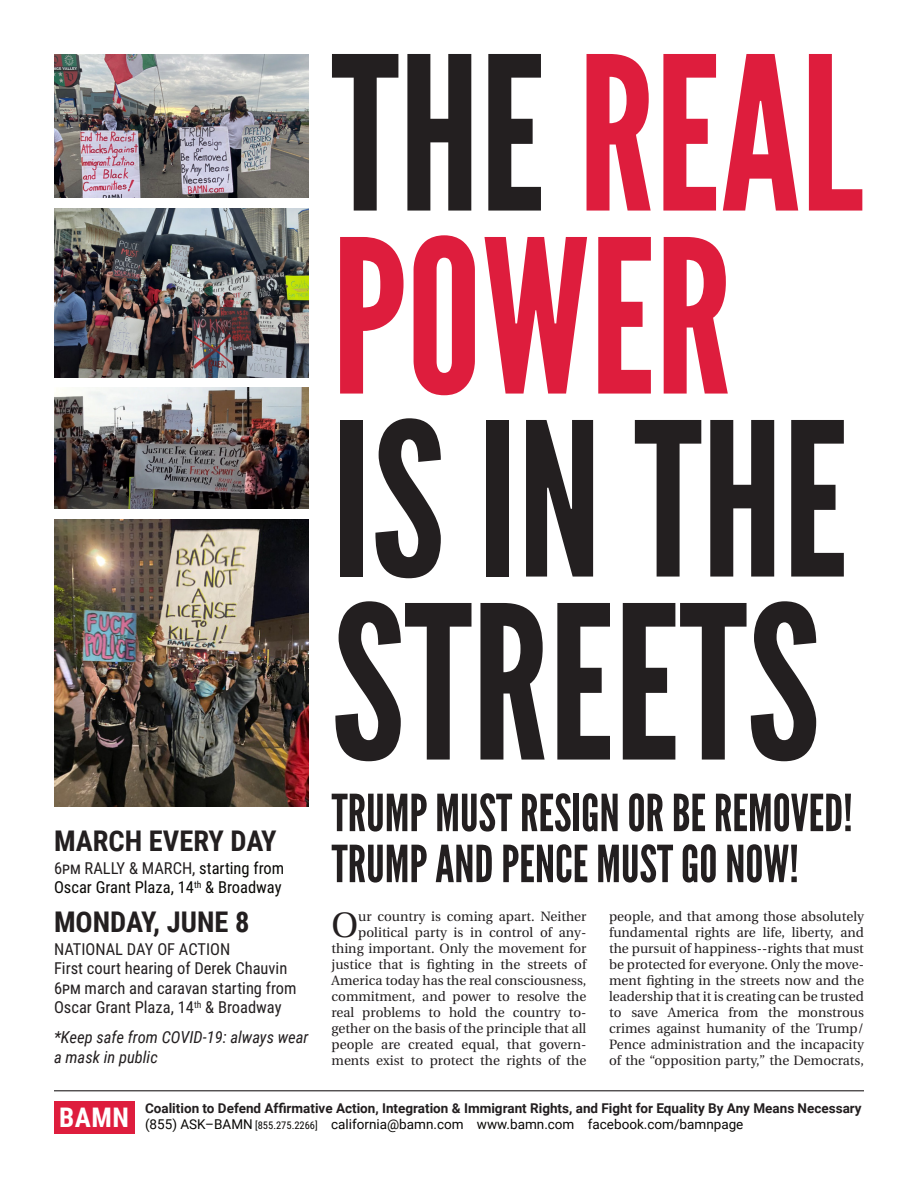
<style>
.page{position:relative;width:918px;height:1188px;background:#fff}
.page>*{position:absolute;margin:0;border:0;box-sizing:border-box;transform-origin:0 0}
.t1{font:213px/183px "League Gothic";color:#231f20}
.t2{font:213px/183px "League Gothic";color:#de1d3d}
.t3{font:51px/51px "League Gothic";color:#231f20}
.t4{font:35.1px "Heuristica";color:#231f20}
.t5{font:700 28.5px "Roboto Condensed";color:#231f20}
.t6{font:16.5px/19.5px "Roboto Condensed";color:#231f20}
.t7{font:16.5px/19.5px "Roboto Condensed";color:#080704}
.t8{font:italic 16.5px/19.5px "Roboto Condensed";color:#231f20}
.t9{font:13.5px/16px "Heuristica";color:#231f20;text-align:right}
.t10{font:700 13.5px/16px "Roboto";color:#231f20}
.s1{color:#231f20}
.s2{font-weight:400;color:#080704}
.s3{font-family:"Roboto Condensed";font-weight:400;font-size:10.5px;color:#080704}
</style>
<div class="page">
<div style="left:54px;top:1102px;width:81px;height:32px;background:#de1d3d"></div>
<hr style="left:54px;top:1090px;width:810px;height:1px;background:#231f20">
<img style="left:54px;top:54px;width:255px;height:143px">
<img style="left:54px;top:520px;width:255px;height:287px">
<img style="left:54px;top:208px;width:255px;height:169px">
<img style="left:54px;top:388px;width:255px;height:121px">
<h3 class="t5" style="left:54px;top:830px;width:224px">MARCH EVERY DAY</h3>
<p class="t7" style="left:54px;top:860px;width:232px"><span class="s1">6PM RALLY &amp; MARCH,</span> starting from<br>Oscar Grant Plaza, 14<sup>th</sup> &amp; Broadway</p>
<h3 class="t5" style="left:54px;top:911px;width:197px">MONDAY, JUNE 8</h3>
<p class="t6" style="left:54px;top:941px;width:244px">NATIONAL DAY OF ACTION<br>First court hearing of Derek Chauvin<br>6PM march and caravan starting from<br>Oscar Grant Plaza, 14<sup>th</sup> &amp; Broadway</p>
<p class="t8" style="left:54px;top:1029px;width:256px">*Keep safe from COVID-19: always wear a mask in public</p>
<h1 class="t2" style="left:332px;top:69px;width:533px"><span class="s1">THE</span>REAL<br>POWER</h1>
<h1 class="t1" style="left:332px;top:435px;width:518px">IS IN THE<br>STREETS</h1>
<h2 class="t3" style="left:332px;top:794px;width:523px">TRUMP MUST RESIGN OR BE REMOVED!<br>TRUMP AND PENCE MUST GO NOW!</h2>
<h3 class="t4" style="left:332px;top:910px;width:28px">O</h3>
<p class="t9" style="left:332px;top:909px;width:256px">ur country is coming apart. Neither political party is in control of any‐ thing important. Only the movement for justice that is fighting in the streets of America today has the real consciousness, commitment, and power to resolve the real problems to hold the country to‐ gether on the basis of the principle that all people are created equal, that govern‐ ments exist to protect the rights of the</p>
<p class="t9" style="left:609px;top:909px;width:256px;text-align:justify">people, and that among those absolutely fundamental rights are life, liberty, and the pursuit of happiness--rights that must be protected for everyone. Only the move‐ ment fighting in the streets now and the leadership that it is creating can be trusted to save America from the monstrous crimes against humanity of the Trump/ Pence administration and the incapacity of the “opposition party,” the Democrats,</p>
<p class="t10" style="left:59px;top:1102px;width:804px;text-indent:86px">Coalition to Defend Affirmative Action, Integration &amp; Immigrant Rights, and Fight for Equality By Any Means Necessary<br><sup>BAMN</sup> <span class="s2">(855) ASK–BAMN</span> <span class="s3">[855.275.2266]</span> <span class="s2">california@bamn.com www.bamn.com facebook.com/bamnpage</span></p>
</div>
